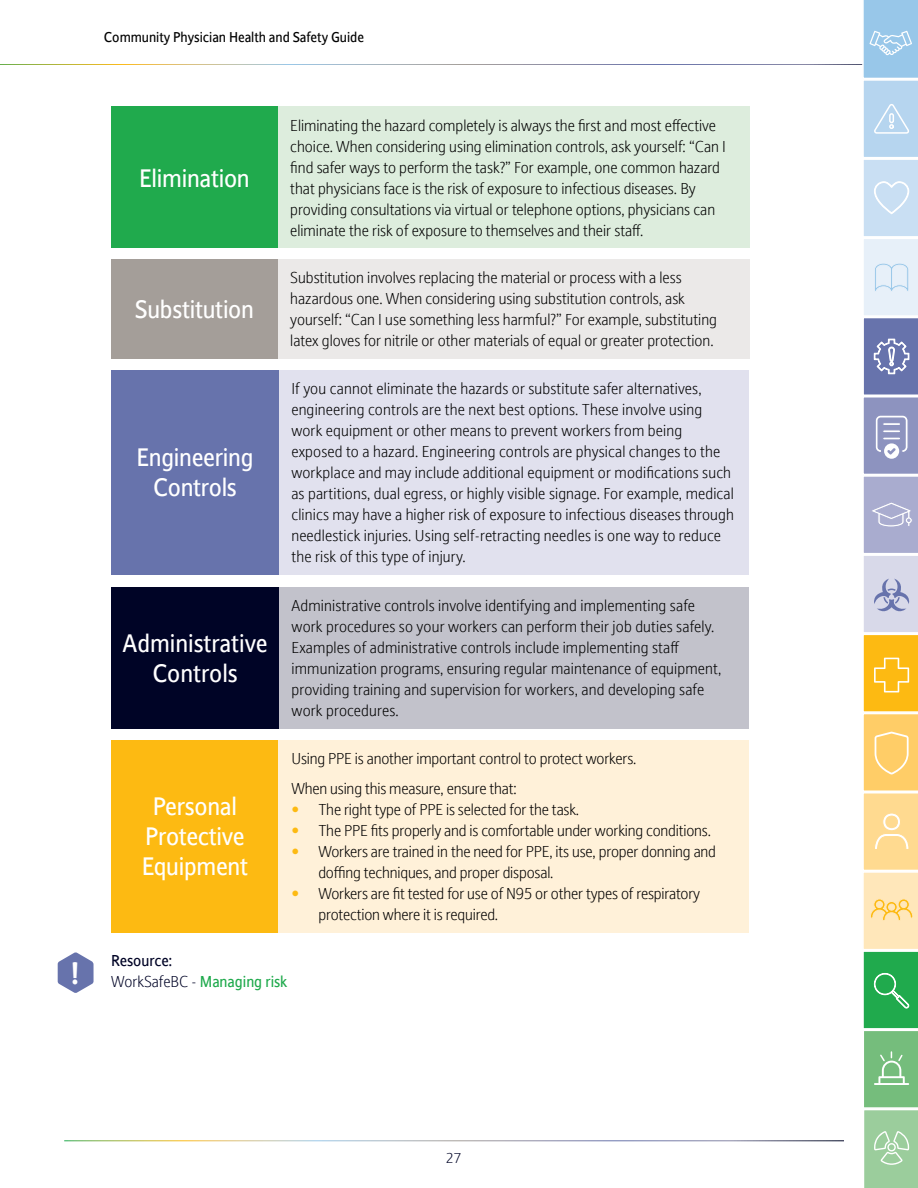
<style>
.page{position:relative;width:918px;height:1188px;background:#fff}
.page>*{position:absolute;margin:0;border:0;box-sizing:border-box;transform-origin:0 0}
.t1{font:700 29.25px "Stroudley";color:#fff}
.t2{font:24px/30px "Stroudley";letter-spacing:-.01em;color:#fff;text-align:center}
.t3{font:300 15px/21px "Stroudley";color:#000}
.t4{font:15px/21px "Stroudley";color:#20aa4d}
.t5{font:13.5px "Stroudley";color:#000}
.t6{font:300 13.5px "Stroudley";color:#000426}
.s1{font-weight:700;color:#fdba12}
.s2{color:#000426}
.s3{font-weight:300;color:#000426}
</style>
<div class="page">
<div style="left:111px;top:370px;width:168px;height:205px;background:#6773ac"></div>
<div style="left:279px;top:370px;width:469px;height:205px;background:#e1e1ee"></div>
<div style="left:111px;top:587px;width:168px;height:142px;background:#000426"></div>
<div style="left:279px;top:587px;width:470px;height:142px;background:#c2c2cb"></div>
<div style="left:111px;top:740px;width:168px;height:192px;background:#fdba12"></div>
<div style="left:279px;top:740px;width:470px;height:192px;background:#fff1d9"></div>
<div style="left:111px;top:106px;width:167px;height:142px;background:#20aa4d"></div>
<div style="left:278px;top:106px;width:472px;height:142px;background:#ddeddd"></div>
<div style="left:111px;top:259px;width:167px;height:100px;background:#a49e99"></div>
<div style="left:278px;top:259px;width:472px;height:100px;background:#ebe9e8"></div>
<svg style="left:862px;top:0;width:56px;height:1188px"></svg>
<svg style="left:58px;top:952px;width:36px;height:41px"></svg>
<p class="t5" style="left:104px;top:28px;width:262px">Community Physician Health and Safety Guide</p>
<h1 class="t1" style="left:71px;top:952px;width:10px">!</h1>
<h2 class="t2" style="left:139px;top:162px;width:112px">Elimination</h2>
<h2 class="t2" style="left:135px;top:293px;width:121px">Substitution</h2>
<h2 class="t2" style="left:137px;top:442px;width:118px">Engineering<br>Controls</h2>
<h2 class="t2" style="left:123px;top:627px;width:147px">Administrative<br>Controls</h2>
<h2 class="t2" style="left:142px;top:791px;width:108px">Personal<br>Protective<br>Equipment</h2>
<p class="t3" style="left:290px;top:114px;width:437px">Eliminating the hazard completely is always the first and most effective choice. When considering using elimination controls, ask yourself: “Can I find safer ways to perform the task?” For example, one common hazard that physicians face is the risk of exposure to infectious diseases. By providing consultations via virtual or telephone options, physicians can eliminate the risk of exposure to themselves and their staff.</p>
<p class="t3" style="left:290px;top:266px;width:428px">Substitution involves replacing the material or process with a less hazardous one. When considering using substitution controls, ask yourself: “Can I use something less harmful?” For example, substituting latex gloves for nitrile or other materials of equal or greater protection.</p>
<p class="t3" style="left:291px;top:377px;width:444px">If you cannot eliminate the hazards or substitute safer alternatives, engineering controls are the next best options. These involve using work equipment or other means to prevent workers from being exposed to a hazard. Engineering controls are physical changes to the workplace and may include additional equipment or modifications such as partitions, dual egress, or highly visible signage. For example, medical clinics may have a higher risk of exposure to infectious diseases through needlestick injuries. Using self-retracting needles is one way to reduce the risk of this type of injury.</p>
<p class="t3" style="left:292px;top:594px;width:431px">Administrative controls involve identifying and implementing safe work procedures so your workers can perform their job duties safely.<br>Examples of administrative controls include implementing staff immunization programs, ensuring regular maintenance of equipment, providing training and supervision for workers, and developing safe work procedures.</p>
<p class="t3" style="left:291px;top:743px;width:346px;line-height:29.5px">Using PPE is another important control to protect workers.<br>When using this measure, ensure that:</p>
<p class="t3" style="left:291px;top:798px;width:289px"><span class="s1">•</span> The right type of PPE is selected for the task.</p>
<p class="t3" style="left:291px;top:819px;width:421px"><span class="s1">•</span> The PPE fits properly and is comfortable under working conditions.</p>
<p class="t3" style="left:318px;top:840px;width:399px;text-indent:-27px"><span class="s1">•</span> Workers are trained in the need for PPE, its use, proper donning and doffing techniques, and proper disposal.</p>
<p class="t3" style="left:318px;top:882px;width:383px;text-indent:-27px"><span class="s1">•</span> Workers are fit tested for use of N95 or other types of respiratory protection where it is required.</p>
<p class="t4" style="left:111px;top:949px;width:178px"><span class="s2">Resource:<br></span><span class="s3">WorkSafeBC -</span> Managing risk</p>
<p class="t6" style="left:446px;top:1149px;width:16px">27</p>
</div>
